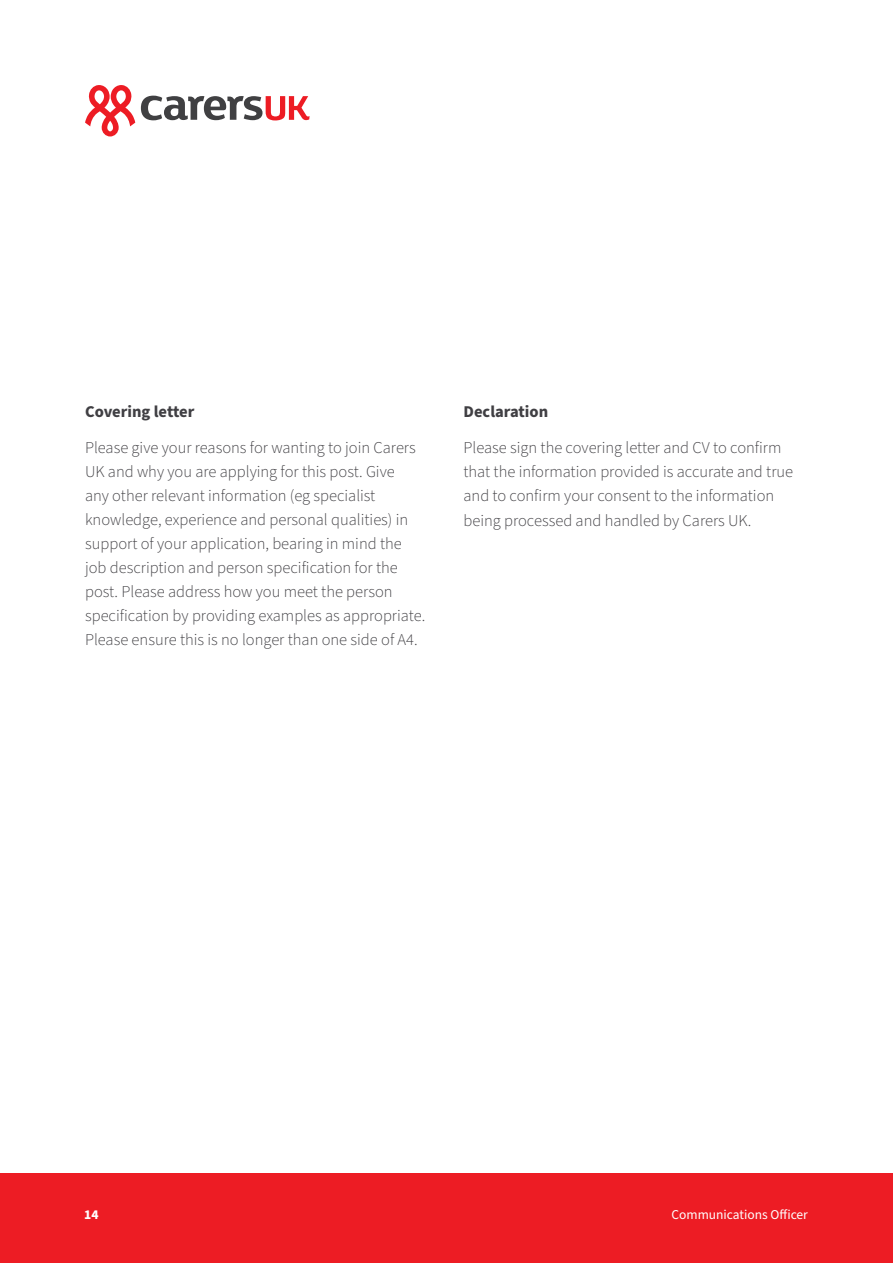
<style>
.page{position:relative;width:893px;height:1263px;background:#fff}
.page>*{position:absolute;margin:0;border:0;box-sizing:border-box;transform-origin:0 0}
.t1{font:300 16.5px/24px "Source Sans Pro";color:#403f43}
.t2{font:700 16.5px "Source Sans Pro";color:#403f43}
.t3{font:13.5px "Source Sans Pro";color:#fff}
.t4{font:700 13.5px "Source Sans Pro";color:#fff}
</style>
<div class="page">
<svg style="left:141px;top:96px;width:169px;height:24px"></svg>
<svg style="left:85px;top:85px;width:50px;height:51px"></svg>
<div style="left:0;top:1174px;width:893px;height:89px;background:#ed1c24"></div>
<p class="t2" style="left:85px;top:400px;width:111px">Covering letter</p>
<p class="t1" style="left:85px;top:436px;width:342px">Please give your reasons for wanting to join Carers UK and why you are applying for this post. Give<br>any other relevant information (eg specialist knowledge, experience and personal qualities) in support of your application, bearing in mind the job description and person specification for the post. Please address how you meet the person specification by providing examples as appropriate.<br>Please ensure this is no longer than one side of A4.</p>
<p class="t2" style="left:463px;top:400px;width:86px">Declaration</p>
<p class="t1" style="left:463px;top:436px;width:331px">Please sign the covering letter and CV to confirm that the information provided is accurate and true and to confirm your consent to the information being processed and handled by Carers UK.</p>
<p class="t4" style="left:84px;top:1206px;width:16px">14</p>
<p class="t3" style="left:671px;top:1206px;width:138px">Communications Officer</p>
</div>
